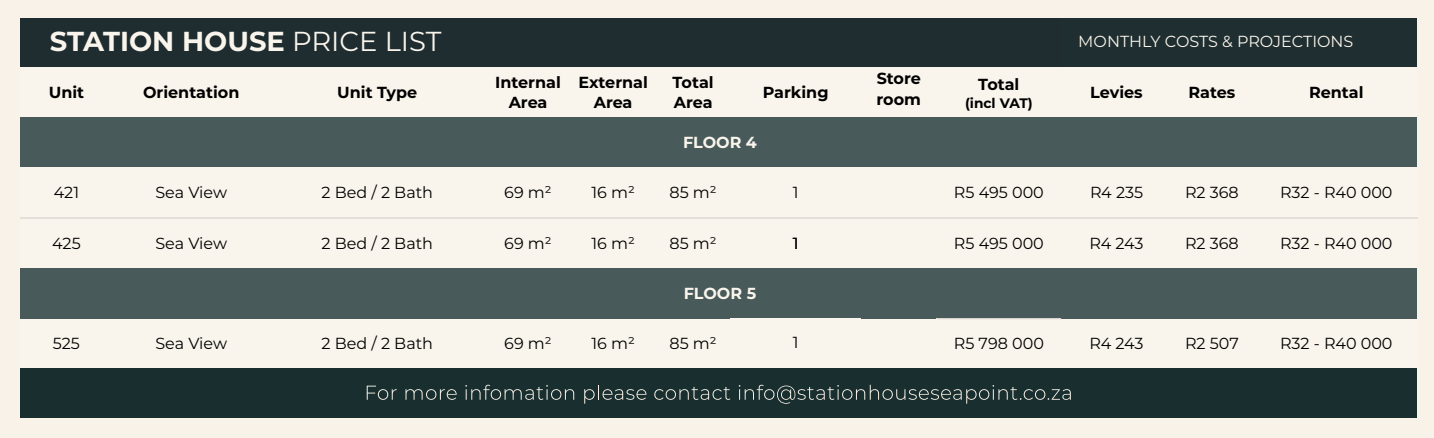
<style>
.page{position:relative;width:1434px;height:438px;background:#fff}
.page>*{position:absolute;margin:0;border:0;box-sizing:border-box;transform-origin:0 0}
.t1{font:700 27.4px "Montserrat";color:#faf5ec}
.t2{font:16px "Montserrat";color:#000}
.t3{font:700 16px/20.6px "Montserrat";color:#000;text-align:center}
.t4{font:16px "Montserrat";color:#faf5ec}
.t5{font:700 16px "Montserrat";color:#faf5ec}
.t6{font:700 13.8px "Montserrat";letter-spacing:-.005em;color:#000}
.s1{font-weight:400}
</style>
<div class="page">
<div style="left:0;top:0;width:1434px;height:437px;background:#f8f2e8"></div>
<div style="left:20px;top:367px;width:1397px;height:50px;background:#192e2f"></div>
<svg style="left:367px;top:385px;width:30px;height:14px"></svg>
<svg style="left:405px;top:389px;width:52px;height:10px"></svg>
<svg style="left:465px;top:384px;width:109px;height:15px"></svg>
<svg style="left:584px;top:385px;width:62px;height:18px"></svg>
<svg style="left:654px;top:387px;width:76px;height:12px"></svg>
<svg style="left:739px;top:384px;width:332px;height:19px"></svg>
<div style="left:20px;top:18px;width:1041px;height:49px;background:#1f2d30"></div>
<div style="left:1061px;top:18px;width:356px;height:49px;background:#1f2e30"></div>
<div style="left:20px;top:67px;width:94px;height:50px;background:#faf5ec"></div>
<div style="left:114px;top:67px;width:155px;height:50px;background:#faf5ec"></div>
<div style="left:269px;top:67px;width:217px;height:50px;background:#faf5ec"></div>
<div style="left:486px;top:67px;width:84px;height:50px;background:#faf5ec"></div>
<div style="left:570px;top:67px;width:86px;height:50px;background:#faf5ec"></div>
<div style="left:656px;top:67px;width:74px;height:50px;background:#faf5ec"></div>
<div style="left:730px;top:67px;width:131px;height:50px;background:#faf5ec"></div>
<div style="left:861px;top:67px;width:76px;height:50px;background:#faf5ec"></div>
<div style="left:937px;top:67px;width:124px;height:50px;background:#faf5ec"></div>
<div style="left:1061px;top:67px;width:111px;height:50px;background:#faf5ec"></div>
<div style="left:1172px;top:67px;width:80px;height:50px;background:#faf5ec"></div>
<div style="left:1252px;top:67px;width:165px;height:50px;background:#faf5ec"></div>
<div style="left:20px;top:117px;width:1397px;height:50px;background:#485a5a"></div>
<div style="left:20px;top:167px;width:94px;height:51px;background:#faf5ec"></div>
<div style="left:114px;top:167px;width:155px;height:51px;background:#faf5ec"></div>
<div style="left:269px;top:167px;width:217px;height:51px;background:#faf5ec"></div>
<div style="left:486px;top:167px;width:84px;height:51px;background:#faf5ec"></div>
<div style="left:570px;top:167px;width:86px;height:51px;background:#faf5ec"></div>
<div style="left:656px;top:167px;width:74px;height:51px;background:#faf5ec"></div>
<div style="left:730px;top:167px;width:131px;height:51px;background:#faf5ec"></div>
<div style="left:937px;top:167px;width:124px;height:51px;background:#faf5ec"></div>
<div style="left:1061px;top:167px;width:111px;height:51px;background:#faf5ec"></div>
<div style="left:1172px;top:167px;width:80px;height:51px;background:#faf5ec"></div>
<div style="left:1252px;top:167px;width:165px;height:51px;background:#faf5ec"></div>
<div style="left:20px;top:218px;width:94px;height:50px;background:#faf5ec"></div>
<div style="left:114px;top:218px;width:155px;height:50px;background:#faf5ec"></div>
<div style="left:269px;top:218px;width:217px;height:50px;background:#faf5ec"></div>
<div style="left:486px;top:218px;width:84px;height:50px;background:#faf5ec"></div>
<div style="left:570px;top:218px;width:86px;height:50px;background:#faf5ec"></div>
<div style="left:656px;top:218px;width:74px;height:50px;background:#faf5ec"></div>
<div style="left:730px;top:218px;width:131px;height:50px;background:#faf5ec"></div>
<div style="left:937px;top:218px;width:124px;height:50px;background:#faf5ec"></div>
<div style="left:1061px;top:218px;width:111px;height:50px;background:#faf5ec"></div>
<div style="left:1172px;top:218px;width:80px;height:50px;background:#faf5ec"></div>
<div style="left:1252px;top:218px;width:165px;height:50px;background:#faf5ec"></div>
<div style="left:20px;top:268px;width:1397px;height:50px;background:#485a5a"></div>
<div style="left:20px;top:318px;width:94px;height:49px;background:#f9f5ec"></div>
<div style="left:114px;top:318px;width:155px;height:49px;background:#f9f5ec"></div>
<div style="left:269px;top:318px;width:217px;height:49px;background:#f9f5ec"></div>
<div style="left:486px;top:318px;width:84px;height:49px;background:#f9f5ec"></div>
<div style="left:570px;top:318px;width:86px;height:49px;background:#f9f5ec"></div>
<div style="left:656px;top:318px;width:74px;height:49px;background:#f9f5ec"></div>
<div style="left:730px;top:318px;width:131px;height:25px;background:#faf5ec"></div>
<div style="left:937px;top:318px;width:124px;height:25px;background:#faf5ec"></div>
<div style="left:1061px;top:318px;width:111px;height:49px;background:#f9f5ec"></div>
<div style="left:1172px;top:318px;width:80px;height:49px;background:#f9f5ec"></div>
<div style="left:1252px;top:318px;width:165px;height:49px;background:#f9f5ec"></div>
<div style="left:730px;top:343px;width:131px;height:24px;background:#faf5ec"></div>
<div style="left:937px;top:343px;width:124px;height:24px;background:#faf5ec"></div>
<div style="left:861px;top:167px;width:76px;height:51px;background:#faf5ec"></div>
<div style="left:861px;top:218px;width:76px;height:50px;background:#faf5ec"></div>
<div style="left:861px;top:318px;width:76px;height:49px;background:#f9f5ec"></div>
<hr style="left:20px;top:217px;width:917px;height:1px;background:#d6d2cc">
<hr style="left:937px;top:217px;width:124px;height:1px;background:#d6d2cc">
<hr style="left:1061px;top:217px;width:191px;height:1px;background:#d6d2cc">
<hr style="left:1252px;top:217px;width:165px;height:1px;background:#d6d2cc">
<hr style="left:937px;top:318px;width:124px;height:1px;background:#d6d2cc">
<h1 class="t1" style="left:50px;top:21px;width:393px">STATION HOUSE <span class="s1">PRICE LIST</span></h1>
<p class="t4" style="left:1078px;top:30px;width:277px">MONTHLY COSTS &amp; PROJECTIONS</p>
<p class="t3" style="left:49px;top:81px;width:37px">Unit</p>
<p class="t3" style="left:143px;top:81px;width:98px">Orientation</p>
<p class="t3" style="left:337px;top:81px;width:82px">Unit Type</p>
<p class="t3" style="left:495px;top:71px;width:67px">Internal<br>Area</p>
<p class="t3" style="left:578px;top:71px;width:71px">External<br>Area</p>
<p class="t3" style="left:673px;top:71px;width:43px;text-align:left">Total<br>Area</p>
<p class="t3" style="left:763px;top:81px;width:67px">Parking</p>
<p class="t3" style="left:876px;top:67px;width:46px;text-align:left">Store room</p>
<p class="t3" style="left:978px;top:73px;width:43px">Total</p>
<p class="t3" style="left:1090px;top:81px;width:54px">Levies</p>
<p class="t3" style="left:1188px;top:81px;width:48px">Rates</p>
<p class="t3" style="left:1309px;top:81px;width:56px">Rental</p>
<p class="t6" style="left:965px;top:93px;width:69px">(incl VAT)</p>
<p class="t5" style="left:683px;top:130px;width:75px">FLOOR 4</p>
<p class="t2" style="left:54px;top:181px;width:27px">421</p>
<p class="t2" style="left:155px;top:181px;width:73px">Sea View</p>
<p class="t2" style="left:321px;top:181px;width:113px">2 Bed / 2 Bath</p>
<p class="t2" style="left:504px;top:181px;width:49px">69 m²</p>
<p class="t2" style="left:591px;top:181px;width:45px">16 m²</p>
<p class="t2" style="left:670px;top:181px;width:49px">85 m²</p>
<p class="t2" style="left:793px;top:181px;width:7px">1</p>
<p class="t2" style="left:954px;top:181px;width:91px">R5 495 000</p>
<p class="t2" style="left:1090px;top:181px;width:55px">R4 235</p>
<p class="t2" style="left:1185px;top:181px;width:55px">R2 368</p>
<p class="t2" style="left:1280px;top:181px;width:114px">R32 - R40 000</p>
<p class="t2" style="left:52px;top:232px;width:30px">425</p>
<p class="t2" style="left:155px;top:232px;width:73px">Sea View</p>
<p class="t2" style="left:321px;top:232px;width:113px">2 Bed / 2 Bath</p>
<p class="t2" style="left:504px;top:232px;width:49px">69 m²</p>
<p class="t2" style="left:591px;top:232px;width:45px">16 m²</p>
<p class="t2" style="left:669px;top:232px;width:49px">85 m²</p>
<p class="t2" style="left:793px;top:232px;width:7px">1</p>
<p class="t2" style="left:954px;top:232px;width:91px">R5 495 000</p>
<p class="t2" style="left:1089px;top:232px;width:56px">R4 243</p>
<p class="t2" style="left:1185px;top:232px;width:55px">R2 368</p>
<p class="t2" style="left:1280px;top:232px;width:114px">R32 - R40 000</p>
<p class="t5" style="left:684px;top:281px;width:74px">FLOOR 5</p>
<p class="t2" style="left:53px;top:332px;width:29px">525</p>
<p class="t2" style="left:155px;top:332px;width:73px">Sea View</p>
<p class="t2" style="left:321px;top:332px;width:113px">2 Bed / 2 Bath</p>
<p class="t2" style="left:504px;top:332px;width:49px">69 m²</p>
<p class="t2" style="left:591px;top:332px;width:45px">16 m²</p>
<p class="t2" style="left:669px;top:332px;width:49px">85 m²</p>
<p class="t2" style="left:954px;top:332px;width:92px">R5 798 000</p>
<p class="t2" style="left:1089px;top:332px;width:56px">R4 243</p>
<p class="t2" style="left:1185px;top:332px;width:55px">R2 507</p>
<p class="t2" style="left:1280px;top:332px;width:114px">R32 - R40 000</p>
<p class="t2" style="left:793px;top:331px;width:7px">1</p>
</div>
